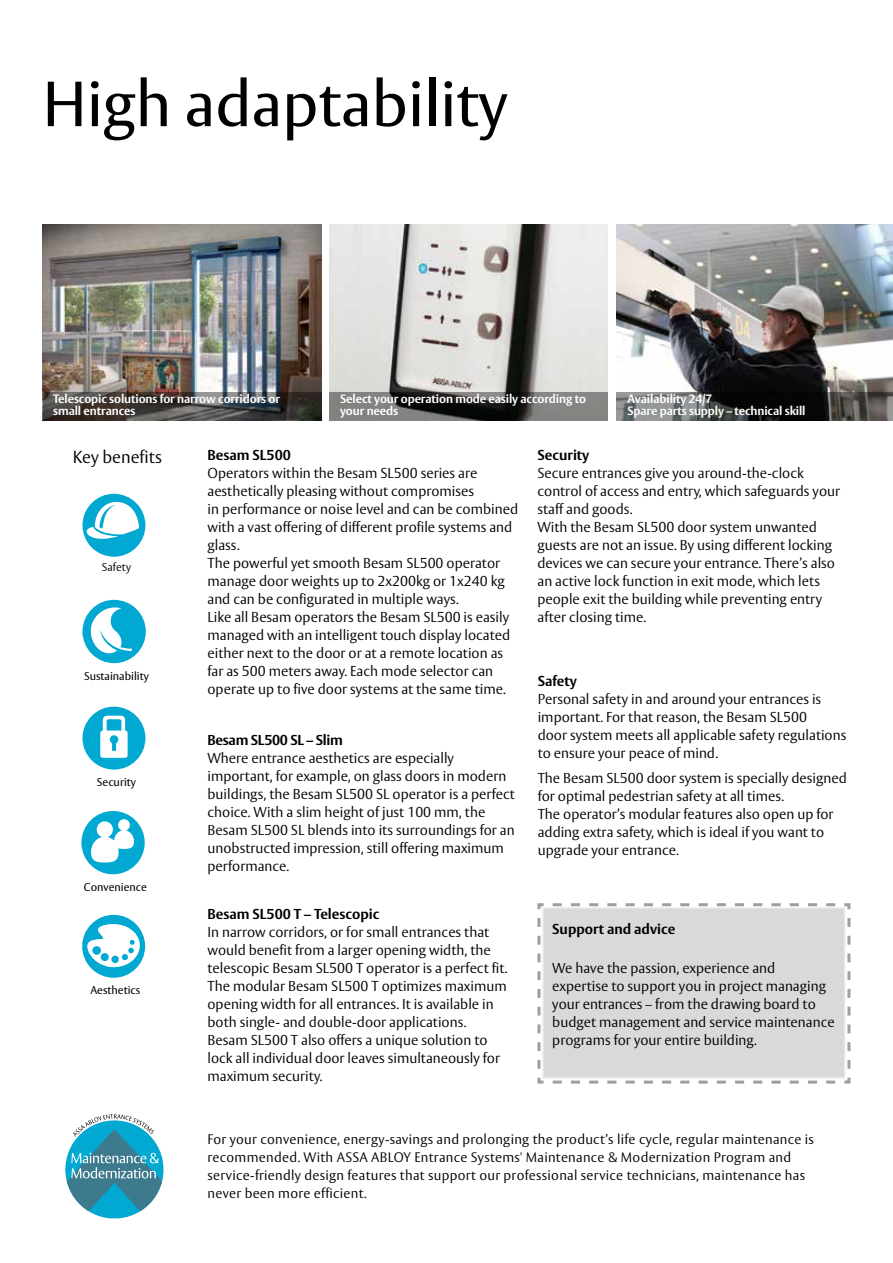
<style>
.page{position:relative;width:893px;height:1263px;background:#fff}
.page>*{position:absolute;margin:0;border:0;box-sizing:border-box;transform-origin:0 0}
.t1{font:63px "ASSA Vesta";color:#000}
.t2{font:300 17.25px "ASSA Vesta";color:#000}
.t3{font:300 14.25px/18px "ASSA Vesta";color:#000}
.t4{font:700 14.25px "ASSA Vesta";color:#000}
.t5{font:700 14.25px "ASSA Vesta";letter-spacing:-.02em;color:#000}
.t6{font:300 13.65px/18px "ASSA Vesta";letter-spacing:.02em;color:#000}
.t7{font:700 12px/12px "ASSA Vesta";letter-spacing:-.01em;color:#fff}
.t8{font:11.25px "ASSA Vesta";color:#000}
.t9{font:300 11.25px "ASSA Vesta";color:#000}
</style>
<div class="page">
<img style="left:616px;top:225px;width:277px;height:167px">
<img style="left:43px;top:225px;width:278px;height:167px">
<img style="left:329px;top:225px;width:279px;height:167px">
<svg style="left:616px;top:392px;width:277px;height:28px;background:#454645"></svg>
<svg style="left:329px;top:392px;width:279px;height:28px;background:#585856"></svg>
<svg style="left:43px;top:392px;width:278px;height:28px;background:#464340"></svg>
<svg style="left:537px;top:903px;width:314px;height:181px"></svg>
<div style="left:542px;top:907px;width:304px;height:172px;background:#d9d9d9"></div>
<div style="left:82px;top:707px;width:63px;height:62px;background:#00a8d2;border-radius:50%"></div>
<svg style="left:100px;top:716px;width:28px;height:42px"></svg>
<div style="left:82px;top:600px;width:64px;height:63px;background:#00a8d2;border-radius:50%"></div>
<svg style="left:88px;top:605px;width:45px;height:48px"></svg>
<svg style="left:65px;top:1114px;width:98px;height:104px"></svg>
<div style="left:82px;top:494px;width:63px;height:63px;background:#00a8d2;border-radius:50%"></div>
<svg style="left:87px;top:502px;width:52px;height:41px"></svg>
<div style="left:82px;top:915px;width:63px;height:63px;background:#00a8d2;border-radius:50%"></div>
<svg style="left:82px;top:922px;width:60px;height:47px"></svg>
<div style="left:81px;top:811px;width:64px;height:63px;background:#00a8d2;border-radius:50%"></div>
<svg style="left:91px;top:819px;width:43px;height:43px"></svg>
<h1 class="t1" style="left:43px;top:66px;width:467px">High adaptability</h1>
<p class="t7" style="left:53px;top:394px;width:228px">Telescopic solutions for narrow corridors or small entrances</p>
<p class="t7" style="left:340px;top:394px;width:247px">Select your operation mode easily according to your needs</p>
<p class="t7" style="left:627px;top:394px;width:180px">Availability 24/7<br>Spare parts supply – technical skill</p>
<p class="t2" style="left:73px;top:446px;width:91px">Key benefits</p>
<p class="t9" style="left:102px;top:561px;width:31px">Safety</p>
<p class="t8" style="left:84px;top:669px;width:67px">Sustainability</p>
<p class="t8" style="left:97px;top:775px;width:41px">Security</p>
<p class="t8" style="left:84px;top:880px;width:64px">Convenience</p>
<p class="t8" style="left:90px;top:983px;width:52px">Aesthetics</p>
<p class="t4" style="left:207px;top:447px;width:85px">Besam SL500</p>
<p class="t3" style="left:207px;top:465px;width:312px">Operators within the Besam SL500 series are aesthetically pleasing without compromises<br>in performance or noise level and can be combined with a vast offering of different profile systems and glass.<br>The powerful yet smooth Besam SL500 operator manage door weights up to 2x200kg or 1x240 kg and can be configurated in multiple ways.<br>Like all Besam operators the Besam SL500 is easily managed with an intelligent touch display located either next to the door or at a remote location as far as 500 meters away. Each mode selector can operate up to five door systems at the same time.</p>
<p class="t5" style="left:207px;top:731px;width:137px">Besam SL500 SL – Slim</p>
<p class="t3" style="left:207px;top:749px;width:309px">Where entrance aesthetics are especially important, for example, on glass doors in modern buildings, the Besam SL500 SL operator is a perfect choice. With a slim height of just 100 mm, the Besam SL500 SL blends into its surroundings for an unobstructed impression, still offering maximum performance.</p>
<p class="t4" style="left:207px;top:906px;width:173px">Besam SL500 T – Telescopic</p>
<p class="t3" style="left:207px;top:924px;width:301px">In narrow corridors, or for small entrances that would benefit from a larger opening width, the telescopic Besam SL500 T operator is a perfect fit.<br>The modular Besam SL500 T optimizes maximum opening width for all entrances. It is available in both single- and double-door applications.<br>Besam SL500 T also offers a unique solution to lock all individual door leaves simultaneously for maximum security.</p>
<p class="t4" style="left:537px;top:447px;width:53px">Security</p>
<p class="t3" style="left:537px;top:465px;width:304px">Secure entrances give you around-the-clock control of access and entry, which safeguards your staff and goods.<br>With the Besam SL500 door system unwanted guests are not an issue. By using different locking devices we can secure your entrance. There’s also an active lock function in exit mode, which lets people exit the building while preventing entry after closing time.</p>
<p class="t4" style="left:538px;top:672px;width:41px">Safety</p>
<p class="t3" style="left:538px;top:691px;width:310px">Personal safety in and around your entrances is important. For that reason, the Besam SL500<br>door system meets all applicable safety regulations to ensure your peace of mind.</p>
<p class="t3" style="left:538px;top:770px;width:311px">The Besam SL500 door system is specially designed for optimal pedestrian safety at all times.<br>The operator’s modular features also open up for adding extra safety, which is ideal if you want to upgrade your entrance.</p>
<p class="t4" style="left:552px;top:920px;width:125px">Support and advice</p>
<p class="t3" style="left:552px;top:959px;width:284px">We have the passion, experience and expertise to support you in project managing your entrances – from the drawing board to budget management and service maintenance programs for your entire building.</p>
<p class="t6" style="left:207px;top:1130px;width:608px">For your convenience, energy-savings and prolonging the product’s life cycle, regular maintenance is recommended. With ASSA ABLOY Entrance Systems' Maintenance &amp; Modernization Program and service-friendly design features that support our professional service technicians, maintenance has never been more efficient.</p>
</div>
